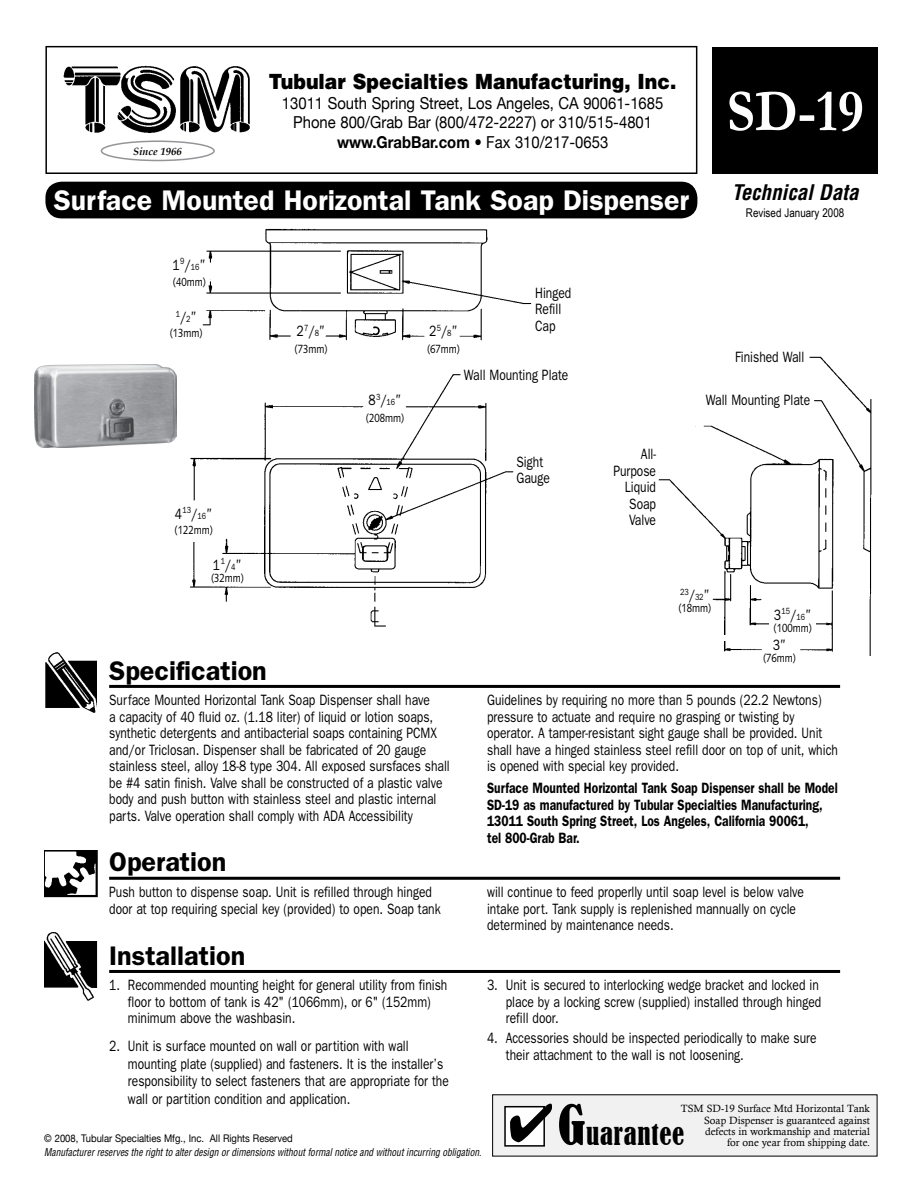
<style>
.page{position:relative;width:918px;height:1188px;background:#fff}
.page>*{position:absolute;margin:0;border:0;box-sizing:border-box;transform-origin:0 0}
.t1{font:700 60px "Garamond";color:#fff;scale:.92 1}
.t2{font:600 28.5px "Franklin Gothic";color:#fff}
.t3{font:600 27px "Franklin Gothic";color:#000}
.t4{font:condensed 27px "Bernard";letter-spacing:.025em;color:#000}
.t5{font:900 21px "Helvetica";color:#000;scale:.9 1}
.t6{font:italic 700 condensed 21px "Helvetica";color:#000}
.t7{font:16.5px/19.8px "Helvetica Neue";color:#000;text-align:center;scale:.9 1}
.t8{font:15px/16.5px "Franklin Gothic";color:#000;scale:.8 1}
.t9{font:600 15px/16.5px "Franklin Gothic";color:#000;scale:.8 1}
.t10{font:12px "Syntax";color:#000;scale:.8 1}
.t11{font:12px "Arial Narrow";color:#000}
.t12{font:10.5px/11.2px "Calisto";color:#000;text-align:justify}
.t13{font:italic condensed 10.5px "Helvetica";color:#000;scale:.9 1}
.t14{font:10.5px "Helvetica Neue";color:#000;scale:.9 1}
.t15{font:italic 700 10.5px "Palatino";color:#000}
.t16{font:9px "Franklin Gothic";color:#000;scale:.8 1}
.s1{font-weight:700}
.s2{font-size:15px}
.s3{font-family:"Syntax";font-size:15px}
.s4{font-size:9px}
.s5{font-family:"Syntax"}
.s6{font-size:51px}
</style>
<div class="page">
<div style="left:45px;top:46px;width:652px;height:128px;border:2px solid #000"></div>
<img style="left:45px;top:652px;width:52px;height:61px">
<hr style="left:109px;top:685px;width:731px;height:3px;background:#000">
<div style="left:713px;top:47px;width:165px;height:127px;background:#000"></div>
<div style="left:45px;top:182px;width:652px;height:36px;background:#000;border-radius:16px"></div>
<img style="left:63px;top:65px;width:187px;height:68px">
<div style="left:101px;top:140px;width:114px;height:21px;border:2px solid #939598;border-radius:50%"></div>
<hr style="left:109px;top:970px;width:731px;height:3px;background:#000">
<img style="left:44px;top:932px;width:54px;height:69px">
<img style="left:44px;top:851px;width:54px;height:47px">
<hr style="left:109px;top:877px;width:731px;height:3px;background:#000">
<div style="left:493px;top:1095px;width:384px;height:61px;background:#f1f1f2"></div>
<div style="left:505px;top:1107px;width:39px;height:39px;background:#fff"></div>
<div style="left:504px;top:1106px;width:41px;height:41px;border:2px solid #000"></div>
<img style="left:34px;top:364px;width:143px;height:84px">
<img style="left:190px;top:228px;width:682px;height:428px">
<div style="left:704px;top:636px;width:42px;height:5px;background:#fff"></div>
<div style="left:770px;top:608px;width:46px;height:30px;background:#fff"></div>
<div style="left:188px;top:521px;width:10px;height:21px;background:#fff"></div>
<p class="t15" style="left:133px;top:143px;width:50px">Since 1966</p>
<h3 class="t5" style="left:269px;top:68px;width:454px">Tubular Specialties Manufacturing, Inc.</h3>
<p class="t7" style="left:282px;top:93px;width:425px">13011 South Spring Street, Los Angeles, CA 90061-1685<br>Phone 800/Grab Bar (800/472-2227) or 310/515-4801 <span class="s1">www.GrabBar.com</span> • Fax 310/217-0653</p>
<h2 class="t2" style="left:54px;top:183px;width:637px">Surface Mounted Horizontal Tank Soap Dispenser</h2>
<p class="t16" style="left:173px;top:261px;width:43px"><span class="s2">1</span>9<span class="s2">/</span>16<span class="s3">”</span></p>
<p class="t10" style="left:173px;top:275px;width:43px">(40mm)</p>
<p class="t16" style="left:176px;top:311px;width:28px">1<span class="s2">/</span>2<span class="s3">”</span></p>
<p class="t10" style="left:170px;top:326px;width:43px">(13mm)</p>
<p class="t16" style="left:175px;top:508px;width:49px"><span class="s2">4</span>13<span class="s2">/</span>16<span class="s3">”</span></p>
<p class="t10" style="left:175px;top:523px;width:50px">(122mm)</p>
<p class="t8" style="left:213px;top:556px;width:38px">1<sup>1</sup>/<span class="s4">4</span><span class="s5">”</span></p>
<p class="t10" style="left:211px;top:571px;width:43px">(32mm)</p>
<p class="t8" style="left:296px;top:322px;width:38px">2<sup>7</sup>/<span class="s4">8</span><span class="s5">”</span></p>
<p class="t10" style="left:294px;top:341px;width:43px">(73mm)</p>
<p class="t16" style="left:368px;top:397px;width:43px"><span class="s2">8</span>3<span class="s2">/</span>16<span class="s3">”</span></p>
<p class="t10" style="left:366px;top:410px;width:50px">(208mm)</p>
<p class="t8" style="left:535px;top:284px;width:47px">Hinged<br>Refill<br>Cap</p>
<p class="t8" style="left:464px;top:366px;width:132px">Wall Mounting Plate</p>
<p class="t8" style="left:429px;top:322px;width:38px">2<sup>5</sup>/<span class="s4">8</span><span class="s5">”</span></p>
<p class="t10" style="left:427px;top:341px;width:43px">(67mm)</p>
<p class="t8" style="left:517px;top:453px;width:43px">Sight<br>Gauge</p>
<p class="t8" style="left:613px;top:446px;width:55px;text-align:right">All-<br>Purpose<br>Liquid<br>Soap<br>Valve</p>
<h1 class="t1" style="left:727px;top:76px;width:150px">SD-19</h1>
<h3 class="t6" style="left:732px;top:179px;width:128px">Technical Data</h3>
<p class="t11" style="left:746px;top:205px;width:100px">Revised January 2008</p>
<p class="t8" style="left:735px;top:348px;width:88px">Finished Wall</p>
<p class="t8" style="left:706px;top:392px;width:132px">Wall Mounting Plate</p>
<p class="t16" style="left:680px;top:589px;width:39px">23<span class="s2">/</span>32<span class="s3">”</span></p>
<p class="t10" style="left:678px;top:601px;width:43px">(18mm)</p>
<p class="t16" style="left:774px;top:609px;width:49px"><span class="s2">3</span>15<span class="s2">/</span>16<span class="s3">”</span></p>
<p class="t10" style="left:774px;top:620px;width:50px">(100mm)</p>
<p class="t8" style="left:773px;top:637px;width:19px">3<span class="s5">”</span></p>
<p class="t10" style="left:763px;top:651px;width:43px">(76mm)</p>
<h3 class="t3" style="left:109px;top:654px;width:159px">Specification</h3>
<p class="t8" style="left:109px;top:692px;width:427px">Surface Mounted Horizontal Tank Soap Dispenser shall have<br>a capacity of 40 fluid oz. (1.18 liter) of liquid or lotion soaps, synthetic detergents and antibacterial soaps containing PCMX and/or Triclosan. Dispenser shall be fabricated of 20 gauge stainless steel, alloy 18-8 type 304. All exposed sursfaces shall be #4 satin finish. Valve shall be constructed of a plastic valve body and push button with stainless steel and plastic internal parts. Valve operation shall comply with ADA Accessibility</p>
<p class="t8" style="left:487px;top:692px;width:440px">Guidelines by requiring no more than 5 pounds (22.2 Newtons) pressure to actuate and require no grasping or twisting by operator. A tamper-resistant sight gauge shall be provided. Unit shall have a hinged stainless steel refill door on top of unit, which is opened with special key provided.</p>
<p class="t9" style="left:487px;top:780px;width:440px">Surface Mounted Horizontal Tank Soap Dispenser shall be Model SD-19 as manufactured by Tubular Specialties Manufacturing, 13011 South Spring Street, Los Angeles, California 90061,<br>tel 800-Grab Bar.</p>
<h3 class="t3" style="left:109px;top:846px;width:119px">Operation</h3>
<p class="t8" style="left:109px;top:884px;width:416px">Push button to dispense soap. Unit is refilled through hinged door at top requiring special key (provided) to open. Soap tank</p>
<p class="t8" style="left:487px;top:884px;width:398px">will continue to feed properlly until soap level is below valve intake port. Tank supply is replenished mannually on cycle determined by maintenance needs.</p>
<h3 class="t3" style="left:109px;top:939px;width:138px">Installation</h3>
<p class="t8" style="left:128px;top:977px;width:401px;text-indent:-19px">1. Recommended mounting height for general utility from finish floor to bottom of tank is 42" (1066mm), or 6" (152mm) minimum above the washbasin.</p>
<p class="t8" style="left:128px;top:1037px;width:396px;line-height:18px;text-indent:-19px">2. Unit is surface mounted on wall or partition with wall mounting plate (supplied) and fasteners. It is the installer’s</p>
<p class="t8" style="left:128px;top:1071px;width:403px;line-height:18px">responsibility to select fasteners that are appropriate for the wall or partition condition and application.</p>
<p class="t8" style="left:506px;top:977px;width:396px;text-indent:-19px">3. Unit is secured to interlocking wedge bracket and locked in place by a locking screw (supplied) installed through hinged refill door.</p>
<p class="t8" style="left:506px;top:1030px;width:390px;text-indent:-19px">4. Accessories should be inspected periodically to make sure their attachment to the wall is not loosening.</p>
<h3 class="t4" style="left:508px;top:1119px;width:178px">✔<span class="s6">G</span>UARANTEE</h3>
<p class="t12" style="left:704px;top:1103px;width:167px;text-indent:-23px">TSM SD-19 Surface Mtd Horizontal Tank Soap Dispenser is guaranteed against defects in workmanship and material</p>
<p class="t14" style="left:44px;top:1132px;width:278px">© 2008, Tubular Specialties Mfg., Inc. All Rights Reserved</p>
<p class="t12" style="left:727px;top:1137px;width:144px">for one year from shipping date.</p>
<p class="t13" style="left:44px;top:1146px;width:487px">Manufacturer reserves the right to alter design or dimensions without formal notice and without incurring obligation.</p>
</div>
